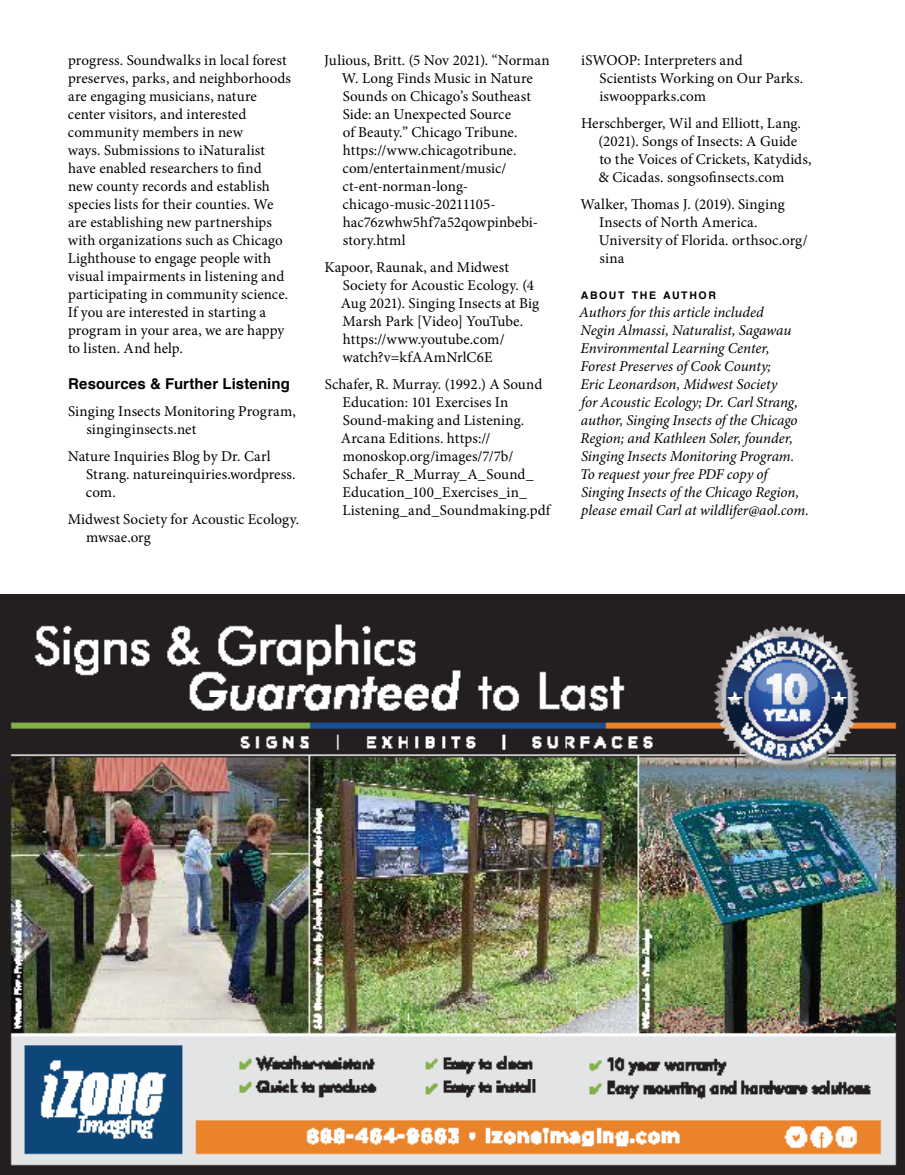
<style>
.page{position:relative;width:905px;height:1175px;background:#fff}
.page>*{position:absolute;margin:0;border:0;box-sizing:border-box;transform-origin:0 0}
.t1{font:15px/18px "Minion Pro";letter-spacing:.005em;color:#000}
.t2{font:italic 15px/18px "Minion Pro";letter-spacing:-.005em;color:#000}
.t3{font:700 15px "Helvetica";letter-spacing:.005em;color:#000}
.t4{font:700 10.5px "Helvetica";letter-spacing:.155em;color:#000}
</style>
<div class="page">
<img style="left:0;top:594px;width:904px;height:580px">
<p class="t1" style="left:68px;top:51px;width:225px">progress. Soundwalks in local forest preserves, parks, and neighborhoods are engaging musicians, nature center visitors, and interested community members in new<br>ways. Submissions to iNaturalist have enabled researchers to find<br>new county records and establish species lists for their counties. We are establishing new partnerships with organizations such as Chicago Lighthouse to engage people with visual impairments in listening and participating in community science.<br>If you are interested in starting a program in your area, we are happy to listen. And help.</p>
<p class="t3" style="left:68px;top:372px;width:223px">Resources &amp; Further Listening</p>
<p class="t1" style="left:86px;top:402px;width:211px;text-indent:-18px">Singing Insects Monitoring Program, singinginsects.net</p>
<p class="t1" style="left:86px;top:447px;width:211px;text-indent:-18px">Nature Inquiries Blog by Dr. Carl<br>Strang. natureinquiries.wordpress. com.</p>
<p class="t1" style="left:86px;top:510px;width:215px;text-indent:-18px">Midwest Society for Acoustic Ecology. mwsae.org</p>
<p class="t1" style="left:342px;top:51px;width:209px;text-indent:-18px">Julious, Britt. (5 Nov 2021). “Norman<br>W. Long Finds Music in Nature<br>Sounds on Chicago’s Southeast<br>Side: an Unexpected Source<br>of Beauty.” Chicago Tribune. https://www.chicagotribune. com/entertainment/music/ ct-ent-norman-long&shy;chicago-music-20211105- hac76zwhw5hf7a52qowpinbebi&shy;story.html</p>
<p class="t1" style="left:341px;top:258px;width:200px;text-indent:-16px">Kapoor, Raunak, and Midwest<br>Society for Acoustic Ecology. (4<br>Aug 2021). Singing Insects at Big<br>Marsh Park [Video] YouTube. https://www.youtube.com/ watch?v=kfAAmNrlC6E</p>
<p class="t1" style="left:341px;top:375px;width:211px;text-indent:-16px">Schafer, R. Murray. (1992.) A Sound<br>Education: 101 Exercises In<br>Sound-making and Listening.<br>Arcana Editions. https:// monoskop.org/images/7/7b/<br>Schafer_R_Murray_A_Sound_<br>Education_100_Exercises_in_<br>Listening_and_Soundmaking.pdf</p>
<p class="t1" style="left:599px;top:51px;width:205px;text-indent:-18px">iSWOOP: Interpreters and<br>Scientists Working on Our Parks. iswoopparks.com</p>
<p class="t1" style="left:598px;top:114px;width:215px;text-indent:-17px">Herschberger, Wil and Elliott, Lang. (2021). Songs of Insects: A Guide to the Voices of Crickets, Katydids, &amp; Cicadas. songsofinsects.com</p>
<p class="t1" style="left:599px;top:195px;width:210px;text-indent:-18px">Walker, Thomas J. (2019). Singing<br>Insects of North America.<br>University of Florida. orthsoc.org/ sina</p>
<p class="t4" style="left:581px;top:287px;width:137px">ABOUT THE AUTHOR</p>
<p class="t2" style="left:579px;top:304px;width:231px">Authors for this article included<br>Negin Almassi, Naturalist, Sagawau Environmental Learning Center,<br>Forest Preserves of Cook County;<br>Eric Leonardson, Midwest Society<br>for Acoustic Ecology; Dr. Carl Strang, author, Singing Insects of the Chicago Region; and Kathleen Soler, founder, Singing Insects Monitoring Program.<br>To request your free PDF copy of Singing Insects of the Chicago Region, please email Carl at wildlifer@aol.com.</p>
</div>
